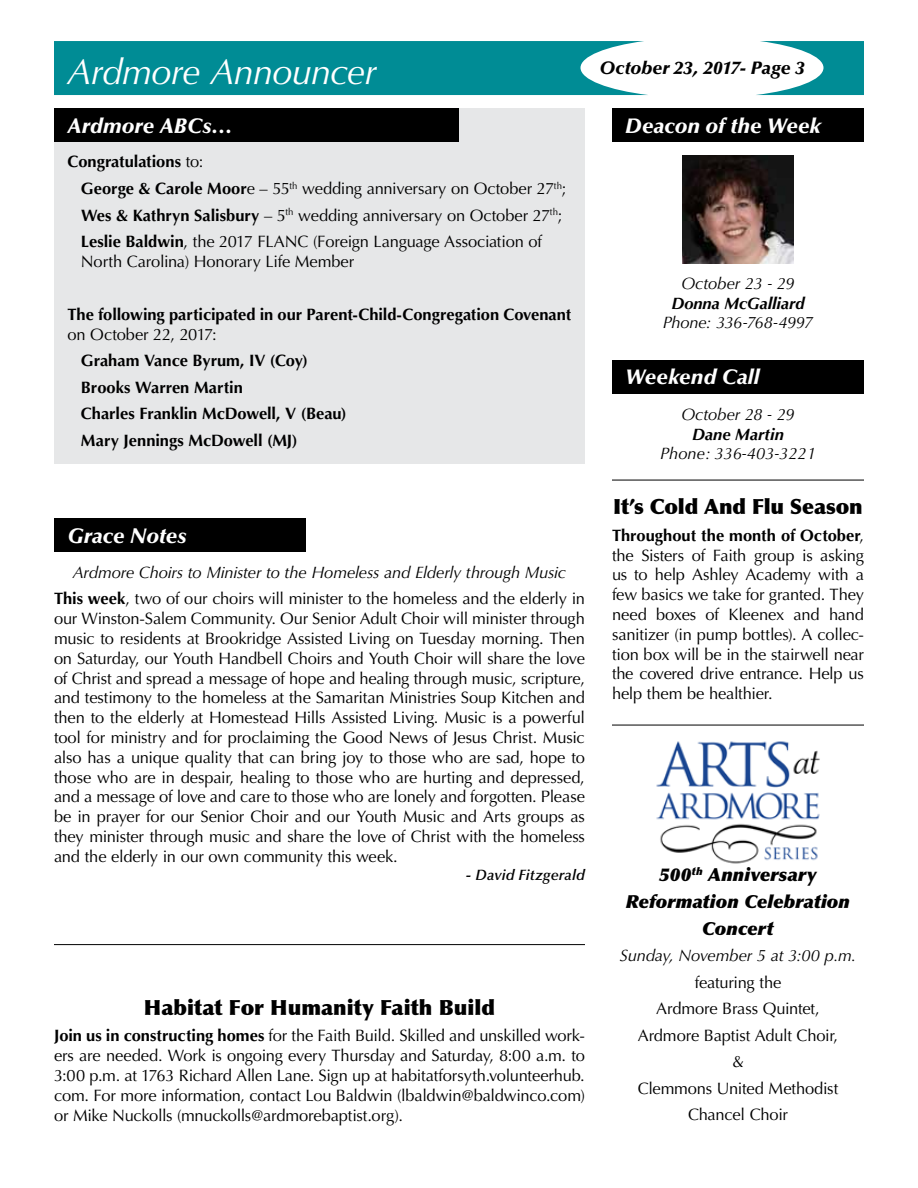
<style>
.page{position:relative;width:918px;height:1188px;background:#fff}
.page>*{position:absolute;margin:0;border:0;box-sizing:border-box;transform-origin:0 0}
.t1{font:italic 36px "Optima LT Std";letter-spacing:-.015em;color:#fff}
.t2{font:italic 900 21px "Optima LT Std";color:#fff}
.t3{font:900 21px "Optima LT Std";color:#000}
.t4{font:italic 18px/27px "Optima LT Std X Black";color:#000;text-align:center}
.t5{font:italic 900 18px "Optima LT Std";color:#000}
.t6{font:16.5px/19.8px "Optima LT Std";letter-spacing:-.015em;color:#000;text-align:justify}
.t7{font:italic 16.5px/26.5px "Optima LT Std";letter-spacing:-.01em;color:#000;text-align:center}
.t8{font:700 16.5px/26.5px "Optima LT Std";letter-spacing:-.005em;color:#000}
.t9{font:italic 700 16.5px "Optima LT Std";color:#000}
.t10{font:italic 600 15px "Optima LT Std";letter-spacing:.01em;color:#000}
.s1{font-weight:700}
.s2{font-weight:700;font-style:normal}
.s3{font-style:normal}
</style>
<div class="page">
<svg style="left:54px;top:41px;width:810px;height:54px;fill:#008c95"></svg>
<div style="left:612px;top:108px;width:252px;height:34px;background:#000"></div>
<div style="left:612px;top:360px;width:252px;height:33px;background:#000"></div>
<hr style="left:612px;top:480px;width:252px;height:1px;background:#000">
<hr style="left:54px;top:944px;width:531px;height:1px;background:#000">
<img style="left:656px;top:741px;width:164px;height:123px">
<hr style="left:612px;top:725px;width:252px;height:1px;background:#000">
<img style="left:682px;top:155px;width:112px;height:108px">
<div style="left:54px;top:519px;width:252px;height:33px;background:#000"></div>
<div style="left:54px;top:108px;width:531px;height:355px;background:#e6e7e8"></div>
<div style="left:54px;top:108px;width:405px;height:34px;background:#000"></div>
<h1 class="t1" style="left:68px;top:50px;width:311px">Ardmore Announcer</h1>
<p class="t5" style="left:600px;top:57px;width:206px">October 23, 2017- Page 3</p>
<p class="t2" style="left:626px;top:113px;width:197px">Deacon of the Week</p>
<p class="t2" style="left:68px;top:113px;width:167px">Ardmore ABCs…</p>
<p class="t6" style="left:81px;top:149px;width:487px;line-height:26.5px;text-align:left;text-indent:-13px"><span class="s1">Congratulations</span> to:<br><span class="s1">George &amp; Carole Moor</span>e – 55<sup>th</sup> wedding anniversary on October 27<sup>th</sup>; <span class="s1">Wes &amp; Kathryn Salisbury</span> – 5<sup>th</sup> wedding anniversary on October 27<sup>th</sup>; <span class="s1">Leslie Baldwin</span>, the 2017 FLANC (Foreign Language Association of</p>
<p class="t6" style="left:81px;top:252px;width:275px">North Carolina) Honorary Life Member</p>
<p class="t8" style="left:68px;top:301px;width:505px">The following participated in our Parent-Child-Congregation Covenant</p>
<p class="t6" style="left:68px;top:325px;width:151px">on October 22, 2017:</p>
<p class="t8" style="left:81px;top:348px;width:267px">Graham Vance Byrum, IV (Coy)<br>Brooks Warren Martin<br>Charles Franklin McDowell, V (Beau)<br>Mary Jennings McDowell (MJ)</p>
<p class="t7" style="left:681px;top:270px;width:115px">October 23 - 29</p>
<p class="t9" style="left:671px;top:293px;width:135px">Donna McGalliard</p>
<p class="t7" style="left:663px;top:310px;width:152px">Phone: 336-768-4997</p>
<p class="t2" style="left:626px;top:365px;width:136px">Weekend Call</p>
<p class="t7" style="left:681px;top:401px;width:115px">October 28 - 29</p>
<p class="t9" style="left:692px;top:424px;width:93px">Dane Martin</p>
<p class="t7" style="left:660px;top:441px;width:157px">Phone: 336-403-3221</p>
<p class="t2" style="left:68px;top:524px;width:121px">Grace Notes</p>
<p class="t7" style="left:54px;top:559px;width:532px">Ardmore Choirs to Minister to the Homeless and Elderly through Music<br><span class="s2">This week</span><span class="s3">, two of our choirs will minister to the homeless and the elderly in</span></p>
<p class="t6" style="left:54px;top:609px;width:533px">our Winston-Salem Community. Our Senior Adult Choir will minister through music to residents at Brookridge Assisted Living on Tuesday morning. Then on Saturday, our Youth Handbell Choirs and Youth Choir will share the love of Christ and spread a message of hope and healing through music, scripture, and testimony to the homeless at the Samaritan Ministries Soup Kitchen and then to the elderly at Homestead Hills Assisted Living. Music is a powerful tool for ministry and for proclaiming the Good News of Jesus Christ. Music also has a unique quality that can bring joy to those who are sad, hope to those who are in despair, healing to those who are hurting and depressed, and a message of love and care to those who are lonely and forgotten. Please be in prayer for our Senior Choir and our Youth Music and Arts groups as they minister through music and share the love of Christ with the homeless and the elderly in our own community this week.</p>
<p class="t10" style="left:466px;top:866px;width:121px">- David Fitzgerald</p>
<p class="t3" style="left:144px;top:995px;width:353px">Habitat For Humanity Faith Build</p>
<p class="t6" style="left:54px;top:1026px;width:533px"><span class="s1">Join us in constructing homes</span> for the Faith Build. Skilled and unskilled work&shy;ers are needed. Work is ongoing every Thursday and Saturday, 8:00 a.m. to 3:00 p.m. at 1763 Richard Allen Lane. Sign up at habitatforsyth.volunteerhub. com. For more information, contact Lou Baldwin (lbaldwin@baldwinco.com) or Mike Nuckolls (mnuckolls@ardmorebaptist.org).</p>
<p class="t3" style="left:613px;top:494px;width:251px">It’s Cold And Flu Season</p>
<p class="t6" style="left:612px;top:526px;width:254px"><span class="s1">Throughout the month of October</span>, the Sisters of Faith group is asking us to help Ashley Academy with a few basics we take for granted. They need boxes of Kleenex and hand sanitizer (in pump bottles). A collec&shy;tion box will be in the stairwell near the covered drive entrance. Help us help them be healthier.</p>
<p class="t4" style="left:626px;top:861px;width:226px">500<sup>th</sup> Anniversary<br>Reformation Celebration<br>Concert</p>
<p class="t7" style="left:620px;top:942px;width:238px">Sunday, November 5 at 3:00 p.m.</p>
<p class="t6" style="left:638px;top:969px;width:202px;line-height:26.5px;text-align:center">featuring the<br>Ardmore Brass Quintet,<br>Ardmore Baptist Adult Choir, &amp;<br>Clemmons United Methodist<br>Chancel Choir</p>
</div>
